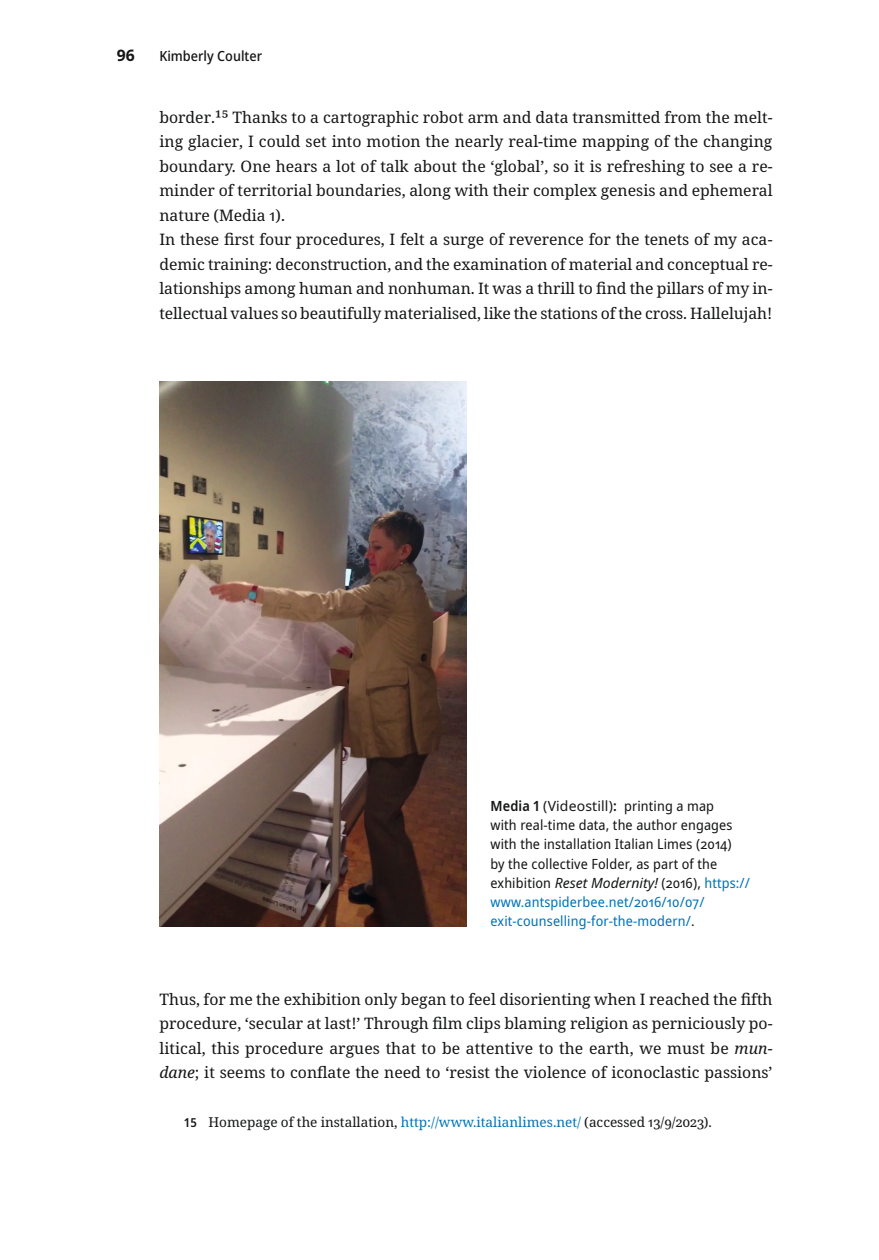
<style>
.page{position:relative;width:879px;height:1260px;background:#fff}
.page>*{position:absolute;margin:0;border:0;box-sizing:border-box;transform-origin:0 0}
.Fließtext_stumpf{font:15.75px/24.5px "Noto Serif";color:#151616;text-align:justify}
.t1{font:700 15.75px "Noto Sans";color:#151616}
.Bildunterschrift{font:semi-condensed 14px/19.2px "Noto Sans";letter-spacing:.01em;color:#151616}
.t2{font:500 semi-condensed 14px "Noto Sans";color:#151616}
.Fußnoten{font:13.65px "Noto Serif";color:#151616}
.s1{font-size:16.62px}
.s2{font-weight:600}
.s3{font-stretch:normal}
.s4{font-style:italic;font-stretch:normal}
.s5{color:#0074b8}
.s6{font-style:italic}
.s7{font-family:"Noto Sans";font-weight:600;font-stretch:semi-condensed;font-size:12.25px}
</style>
<div class="page">
<img style="left:159px;top:382px;width:307px;height:544px">
<p class="t1" style="left:117px;top:44px;width:20px">96</p>
<p class="t2" style="left:159px;top:46px;width:104px">Kimberly Coulter</p>
<p class="Fließtext_stumpf" style="left:159px;top:105px;width:614px">border.<span class="s1">15</span> Thanks to a cartographic robot arm and data transmitted from the melt&shy;ing glacier, I could set into motion the nearly real-time mapping of the changing boundary. One hears a lot of talk about the ‘global’, so it is refreshing to see a re&shy;minder of territorial boundaries, along with their complex genesis and ephemeral nature (Media 1).</p>
<p class="Fließtext_stumpf" style="left:159px;top:228px;width:614px">In these first four procedures, I felt a surge of reverence for the tenets of my aca&shy;demic training: deconstruction, and the examination of material and conceptual re&shy;lationships among human and nonhuman. It was a thrill to find the pillars of my in&shy;tellectual values so beautifully materialised, like the stations of the cross. Hallelujah!</p>
<p class="Bildunterschrift" style="left:490px;top:796px;width:261px"><span class="s2">Media 1</span> <span class="s3">(Videostill)</span><span class="s2">:</span> printing a map<br>with real-time data, the author engages with the installation Italian Limes (2014)<br>by the collective Folder, as part of the exhibition <span class="s4">Reset Modernity!</span> (2016), <span class="s5">https:// www.antspiderbee.net/2016/10/07/ exit-counselling-for-the-modern/</span>.</p>
<p class="Fließtext_stumpf" style="left:159px;top:987px;width:614px">Thus, for me the exhibition only began to feel disorienting when I reached the fifth procedure, ‘secular at last!’ Through film clips blaming religion as perniciously po&shy;litical, this procedure argues that to be attentive to the earth, we must be <span class="s6">mun&shy;dane</span>; it seems to conflate the need to ‘resist the violence of iconoclastic passions’</p>
<p class="Fußnoten" style="left:184px;top:1113px;width:529px"><span class="s7">15</span> Homepage of the installation, <span class="s5">http://www.italianlimes.net/</span> (accessed 13/9/2023).</p>
</div>
